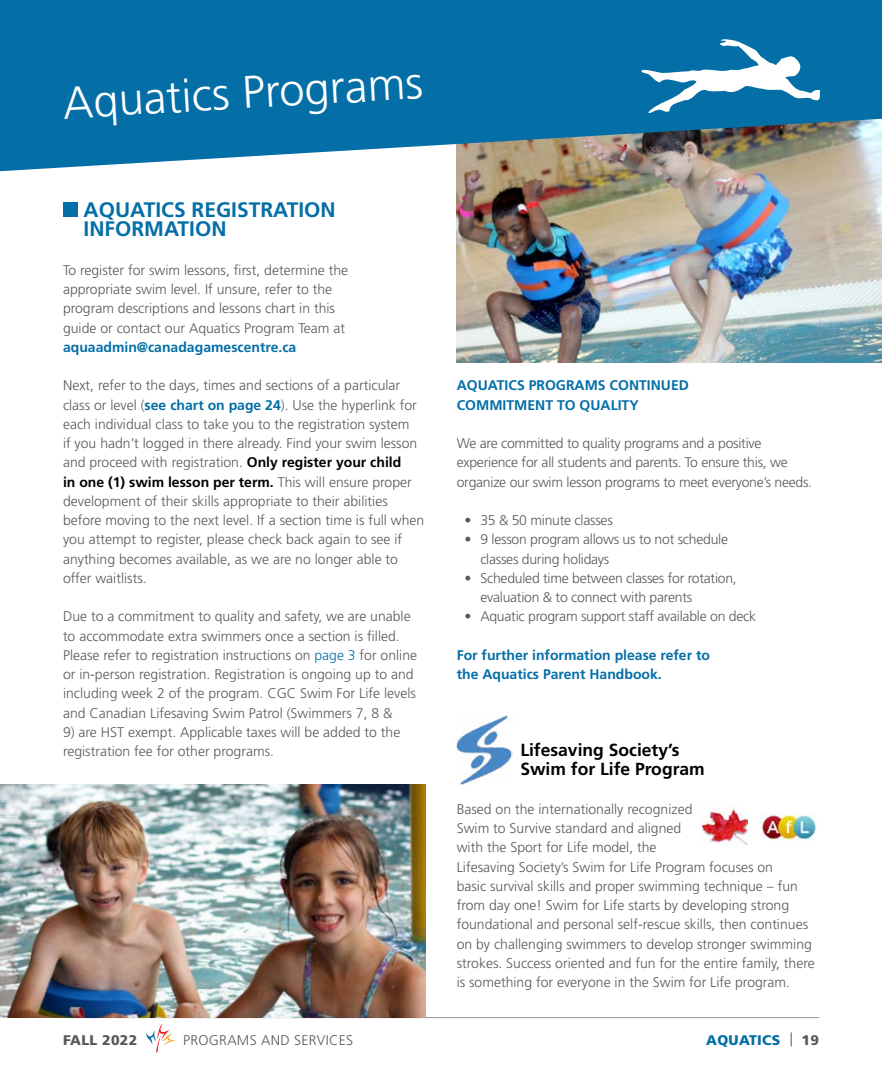
<style>
.page{position:relative;width:882px;height:1071px;background:#fff}
.page>*{position:absolute;margin:0;border:0;box-sizing:border-box;transform-origin:0 0}
.t1{font:300 45.5px "Frutiger LT Std";color:#fff}
.t2{font:700 21px/19.2px "Frutiger LT Std";color:#046ea7}
.t3{font:700 17.5px/19.2px "Frutiger LT Std";color:#000}
.t4{font:300 14px/19.2px "Frutiger LT Std";color:#58595b}
.t5{font:300 14px/19.2px "Frutiger LT Std";letter-spacing:-.02em;color:#58595b}
.t6{font:700 14px/19.2px "Frutiger LT Std";color:#046ea7}
.t7{font:300 14px "Frutiger LT Std";letter-spacing:.02em;color:#58595b}
.t8{font:900 14px "Frutiger LT Std";letter-spacing:.02em;color:#046ea7}
.t9{font:900 14px "Frutiger LT Std";letter-spacing:.02em;color:#58595b}
.s1{font-weight:700;color:#046ea7}
.s2{font-weight:700;color:#000}
.s3{color:#046ea7}
.s4{font-weight:300;color:#58595b}
.s5{color:#58595b}
</style>
<div class="page">
<hr style="left:63px;top:1017px;width:756px;height:1px;background:#939598">
<img style="left:457px;top:171px;width:425px;height:191px">
<svg style="left:0;top:0;width:882px;height:171px;background:#2178a5"></svg>
<svg style="left:146px;top:1024px;width:30px;height:28px"></svg>
<img style="left:0;top:785px;width:426px;height:232px">
<div style="left:63px;top:202px;width:15px;height:15px;background:#046ea7"></div>
<img style="left:457px;top:715px;width:55px;height:70px">
<img style="left:760px;top:814px;width:56px;height:26px">
<img style="left:702px;top:804px;width:46px;height:42px">
<svg style="left:640px;top:38px;width:181px;height:77px"></svg>
<h1 class="t1" style="left:62px;top:76px;width:362px;rotate:-3deg">Aquatics Programs</h1>
<h2 class="t2" style="left:84px;top:200px;width:254px">AQUATICS REGISTRATION<br>INFORMATION</h2>
<p class="t4" style="left:63px;top:260px;width:287px">To register for swim lessons, first, determine the appropriate swim level. If unsure, refer to the program descriptions and lessons chart in this guide or contact our Aquatics Program Team at</p>
<p class="t6" style="left:63px;top:337px;width:235px">aquaadmin@canadagamescentre.ca</p>
<p class="t4" style="left:63px;top:376px;width:363px">Next, refer to the days, times and sections of a particular class or level (<span class="s1">see chart on page 24</span>). Use the hyperlink for each individual class to take you to the registration system<br>if you hadn’t logged in there already. Find your swim lesson and proceed with registration. <span class="s2">Only register your child<br>in one (1) swim lesson per term.</span> This will ensure proper development of their skills appropriate to their abilities before moving to the next level. If a section time is full when you attempt to register, please check back again to see if anything becomes available, as we are no longer able to offer waitlists.</p>
<p class="t4" style="left:63px;top:607px;width:356px">Due to a commitment to quality and safety, we are unable to accommodate extra swimmers once a section is filled.<br>Please refer to registration instructions on <span class="s3">page 3</span> for online or in-person registration. Registration is ongoing up to and including week 2 of the program. CGC Swim For Life levels and Canadian Lifesaving Swim Patrol (Swimmers 7, 8 &amp;</p>
<p class="t4" style="left:63px;top:722px;width:339px">9) are HST exempt. Applicable taxes will be added to the registration fee for other programs.</p>
<p class="t6" style="left:457px;top:376px;width:234px">AQUATICS PROGRAMS CONTINUED<br>COMMITMENT TO QUALITY</p>
<p class="t5" style="left:457px;top:434px;width:357px">We are committed to quality programs and a positive experience for all students and parents. To ensure this, we organize our swim lesson programs to meet everyone’s needs.</p>
<p class="t5" style="left:465px;top:511px;width:150px">• 35 &amp; 50 minute classes</p>
<p class="t5" style="left:480px;top:530px;width:249px;text-indent:-16px">• 9 lesson program allows us to not schedule classes during holidays</p>
<p class="t5" style="left:480px;top:568px;width:258px;text-indent:-16px">• Scheduled time between classes for rotation, evaluation &amp; to connect with parents</p>
<p class="t5" style="left:465px;top:607px;width:293px">• Aquatic program support staff available on deck</p>
<p class="t6" style="left:457px;top:645px;width:255px">For further information please refer to the Aquatics Parent Handbook.</p>
<p class="t3" style="left:520px;top:740px;width:186px">Lifesaving Society’s<br>Swim for Life Program</p>
<p class="t4" style="left:457px;top:799px;width:360px">Based on the internationally recognized<br>Swim to Survive standard and aligned<br>with the Sport for Life model, the<br>Lifesaving Society’s Swim for Life Program focuses on<br>basic survival skills and proper swimming technique – fun from day one! Swim for Life starts by developing strong foundational and personal self-rescue skills, then continues on by challenging swimmers to develop stronger swimming strokes. Success oriented and fun for the entire family, there is something for everyone in the Swim for Life program.</p>
<p class="t9" style="left:63px;top:1031px;width:76px">FALL 2022</p>
<p class="t7" style="left:183px;top:1032px;width:171px">PROGRAMS AND SERVICES</p>
<p class="t8" style="left:706px;top:1031px;width:114px">AQUATICS <span class="s4">|</span> <span class="s5">19</span></p>
</div>
